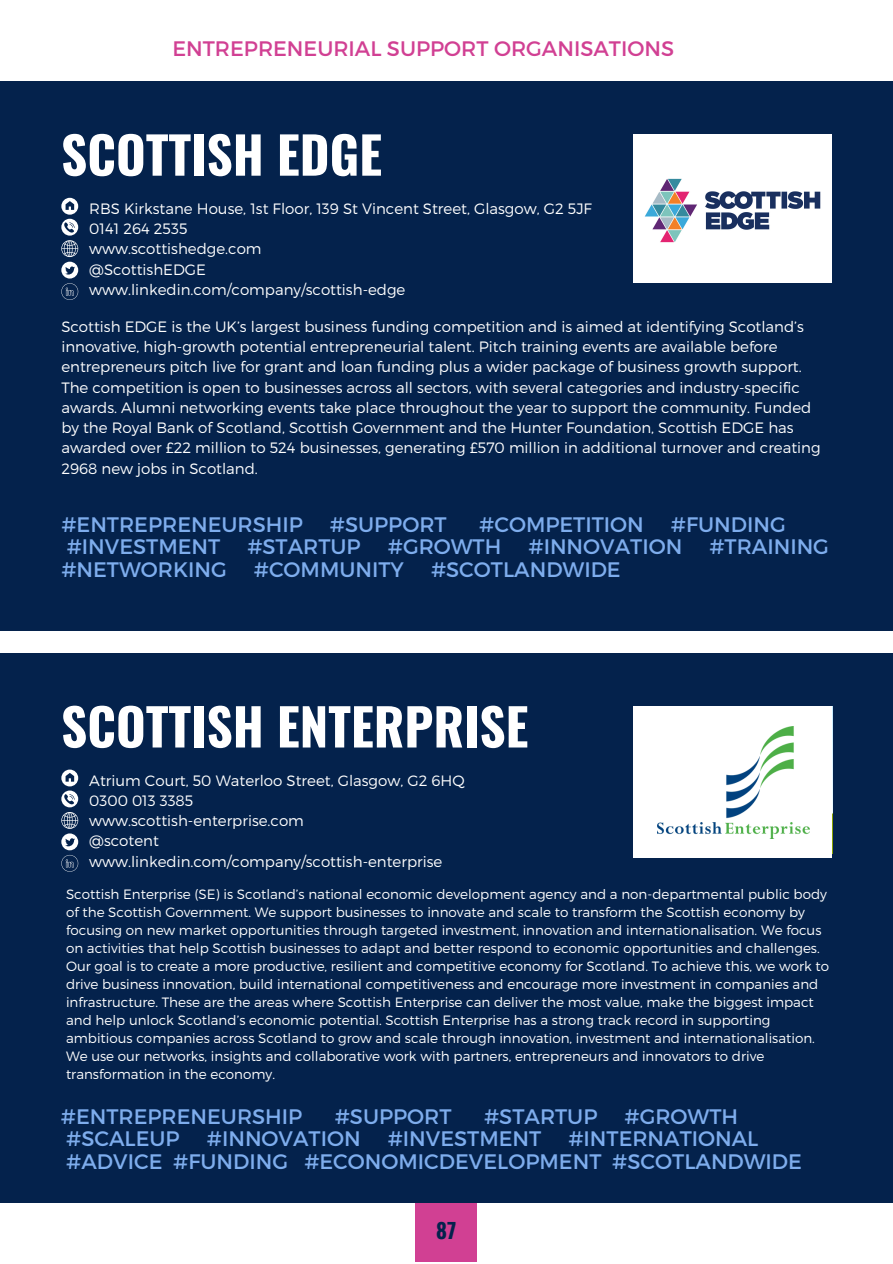
<style>
.page{position:relative;width:893px;height:1264px;background:#fff}
.page>*{position:absolute;margin:0;border:0;box-sizing:border-box;transform-origin:0 0}
.t1{font:700 51px "Oswald";color:#fff}
.t2{font:21px/22.5px "Montserrat";color:#7eaded}
.t3{font:21px "Montserrat";color:#d14093}
.t4{font:700 21px "Oswald";color:#04224c}
.t5{font:300 15px/20.2px "Montserrat";color:#fff}
.t6{font:300 13.5px/18px "Montserrat";color:#fff}
</style>
<div class="page">
<div style="left:0;top:81px;width:892px;height:549px;background:#04224c"></div>
<div style="left:415px;top:1200px;width:62px;height:62px;background:#d14093"></div>
<div style="left:0;top:652px;width:892px;height:550px;background:#04224c"></div>
<svg style="left:61px;top:198px;width:17px;height:102px"></svg>
<svg style="left:61px;top:769px;width:17px;height:102px"></svg>
<div style="left:633px;top:135px;width:199px;height:148px;background:#fff"></div>
<img style="left:644px;top:178px;width:177px;height:65px">
<div style="left:633px;top:706px;width:198px;height:151px;background:#fff"></div>
<img style="left:657px;top:726px;width:152px;height:112px">
<p class="t3" style="left:172px;top:35px;width:503px">ENTREPRENEURIAL SUPPORT ORGANISATIONS</p>
<p class="t1" style="left:61px;top:115px;width:322px">SCOTTISH EDGE</p>
<p class="t5" style="left:89px;top:198px;width:504px">RBS Kirkstane House, 1st Floor, 139 St Vincent Street, Glasgow, G2 5JF</p>
<p class="t5" style="left:89px;top:218px;width:100px">0141 264 2535</p>
<p class="t5" style="left:89px;top:238px;width:174px">www.scottishedge.com</p>
<p class="t5" style="left:89px;top:258px;width:118px">@ScottishEDGE</p>
<p class="t5" style="left:89px;top:278px;width:318px">www.linkedin.com/company/scottish-edge</p>
<p class="t5" style="left:61px;top:315px;width:760px">Scottish EDGE is the UK’s largest business funding competition and is aimed at identifying Scotland’s innovative, high-growth potential entrepreneurial talent. Pitch training events are available before entrepreneurs pitch live for grant and loan funding plus a wider package of business growth support.<br>The competition is open to businesses across all sectors, with several categories and industry-specific awards. Alumni networking events take place throughout the year to support the community. Funded by the Royal Bank of Scotland, Scottish Government and the Hunter Foundation, Scottish EDGE has awarded over £22 million to 524 businesses, generating £570 million in additional turnover and creating 2968 new jobs in Scotland.</p>
<p class="t2" style="left:61px;top:512px;width:243px">#ENTREPRENEURSHIP</p>
<p class="t2" style="left:330px;top:512px;width:118px">#SUPPORT</p>
<p class="t2" style="left:479px;top:512px;width:166px">#COMPETITION</p>
<p class="t2" style="left:671px;top:512px;width:116px">#FUNDING</p>
<p class="t2" style="left:67px;top:534px;width:155px">#INVESTMENT</p>
<p class="t2" style="left:247px;top:534px;width:115px">#STARTUP</p>
<p class="t2" style="left:388px;top:534px;width:115px">#GROWTH</p>
<p class="t2" style="left:528px;top:534px;width:155px">#INNOVATION</p>
<p class="t2" style="left:709px;top:534px;width:121px">#TRAINING</p>
<p class="t2" style="left:61px;top:557px;width:167px">#NETWORKING</p>
<p class="t2" style="left:254px;top:557px;width:152px">#COMMUNITY</p>
<p class="t2" style="left:431px;top:557px;width:191px">#SCOTLANDWIDE</p>
<p class="t1" style="left:61px;top:686px;width:469px">SCOTTISH ENTERPRISE</p>
<p class="t5" style="left:89px;top:769px;width:377px">Atrium Court, 50 Waterloo Street, Glasgow, G2 6HQ</p>
<p class="t5" style="left:89px;top:789px;width:106px">0300 013 3385</p>
<p class="t5" style="left:89px;top:809px;width:216px">www.scottish-enterprise.com</p>
<p class="t5" style="left:89px;top:830px;width:71px">@scotent</p>
<p class="t5" style="left:89px;top:850px;width:354px">www.linkedin.com/company/scottish-enterprise</p>
<p class="t6" style="left:66px;top:884px;width:764px">Scottish Enterprise (SE) is Scotland’s national economic development agency and a non-departmental public body of the Scottish Government. We support businesses to innovate and scale to transform the Scottish economy by focusing on new market opportunities through targeted investment, innovation and internationalisation. We focus on activities that help Scottish businesses to adapt and better respond to economic opportunities and challenges.<br>Our goal is to create a more productive, resilient and competitive economy for Scotland. To achieve this, we work to drive business innovation, build international competitiveness and encourage more investment in companies and infrastructure. These are the areas where Scottish Enterprise can deliver the most value, make the biggest impact and help unlock Scotland’s economic potential. Scottish Enterprise has a strong track record in supporting ambitious companies across Scotland to grow and scale through innovation, investment and internationalisation.<br>We use our networks, insights and collaborative work with partners, entrepreneurs and innovators to drive transformation in the economy.</p>
<p class="t2" style="left:61px;top:1104px;width:243px">#ENTREPRENEURSHIP</p>
<p class="t2" style="left:335px;top:1104px;width:118px">#SUPPORT</p>
<p class="t2" style="left:484px;top:1104px;width:115px">#STARTUP</p>
<p class="t2" style="left:624px;top:1104px;width:115px">#GROWTH</p>
<p class="t2" style="left:66px;top:1126px;width:115px">#SCALEUP</p>
<p class="t2" style="left:207px;top:1126px;width:155px">#INNOVATION</p>
<p class="t2" style="left:388px;top:1126px;width:155px">#INVESTMENT</p>
<p class="t2" style="left:66px;top:1126px;width:737px;text-indent:502px">#INTERNATIONAL #ADVICE #FUNDING #ECONOMICDEVELOPMENT #SCOTLANDWIDE</p>
<p class="t4" style="left:436px;top:1214px;width:22px">87</p>
</div>
